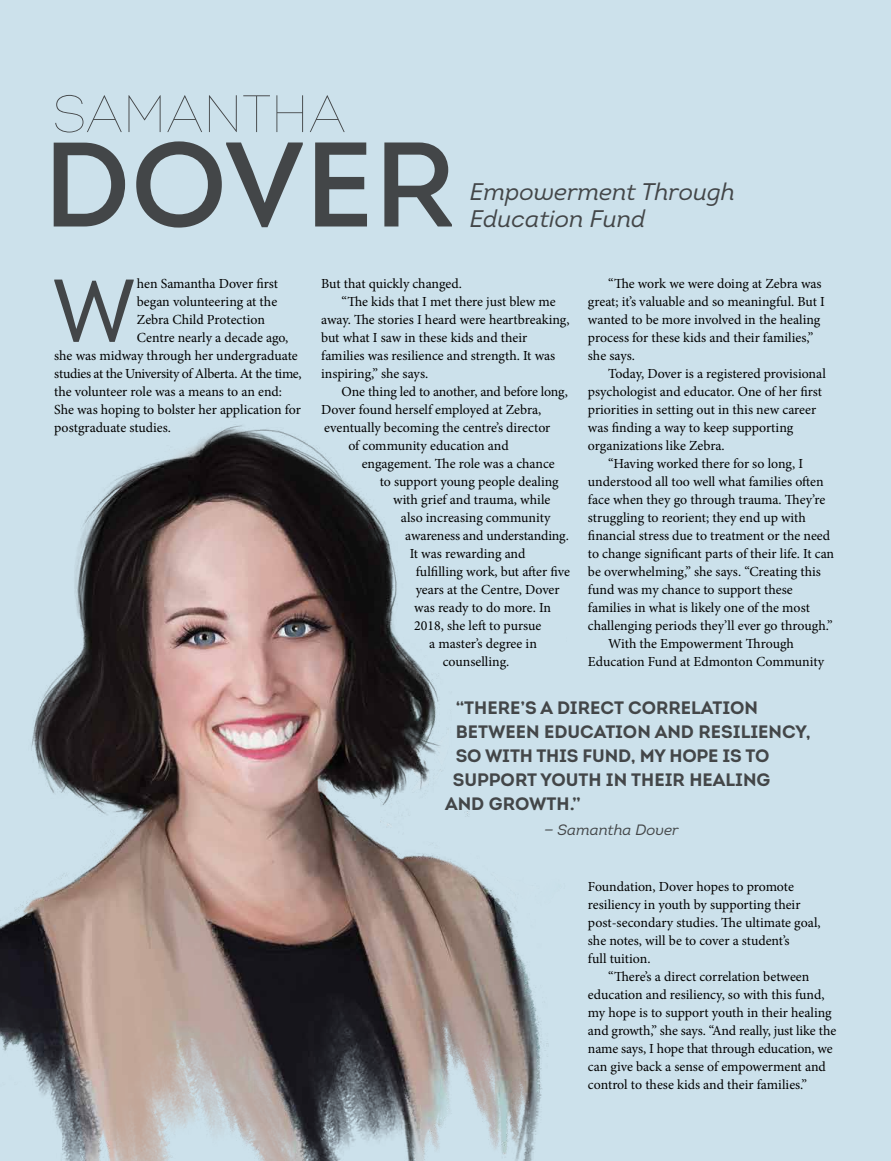
<style>
.page{position:relative;width:891px;height:1161px;background:#cce1eb}
.page>*{position:absolute;margin:0;border:0;box-sizing:border-box;transform-origin:0 0}
.t1{font:120px "Intro Semi Bold Caps";color:#434648}
.t2{font:88.5px "Intro Regular Caps";color:#434648}
.t3{font:100 52.5px "Intro";color:#434648}
.t4{font:italic 24px/27px "Intro";color:#434648}
.t5{font:18px "Intro Bold Caps";color:#434648}
.t6{font:italic 15px "Intro";color:#434648}
.t7{font:13.8px/18px "Minion Pro";letter-spacing:-.005em;color:#000}
.t8{font:13.8px "Minion Pro";letter-spacing:-.025em;color:#000}
</style>
<div class="page">
<img style="left:0;top:425px;width:548px;height:736px">
<h3 class="t3" style="left:52px;top:82px;width:295px">SAMANTHA</h3>
<h1 class="t1" style="left:43px;top:109px;width:414px">DOVER</h1>
<h3 class="t4" style="left:470px;top:178px;width:267px">Empowerment Through<br>Education Fund</h3>
<h2 class="t2" style="left:51px;top:257px;width:87px">W</h2>
<p class="t7" style="left:137px;top:275px;width:143px">hen Samantha Dover first</p>
<p class="t7" style="left:137px;top:293px;width:142px">began volunteering at the</p>
<p class="t7" style="left:137px;top:311px;width:130px">Zebra Child Protection</p>
<p class="t7" style="left:137px;top:329px;width:153px">Centre nearly a decade ago,</p>
<p class="t7" style="left:54px;top:347px;width:245px">she was midway through her undergraduate</p>
<p class="t8" style="left:54px;top:364px;width:249px">studies at the University of Alberta. At the time,</p>
<p class="t7" style="left:54px;top:383px;width:229px">the volunteer role was a means to an end:</p>
<p class="t7" style="left:54px;top:401px;width:248px">She was hoping to bolster her application for</p>
<p class="t7" style="left:54px;top:419px;width:118px">postgraduate studies.</p>
<p class="t7" style="left:588px;top:275px;width:238px;text-indent:20px">“The work we were doing at Zebra was great; it’s valuable and so meaningful. But I wanted to be more involved in the healing process for these kids and their families,” she says.</p>
<p class="t7" style="left:608px;top:365px;width:219px">Today, Dover is a registered provisional</p>
<p class="t7" style="left:588px;top:383px;width:236px">psychologist and educator. One of her first</p>
<p class="t7" style="left:588px;top:401px;width:230px">priorities in setting out in this new career</p>
<p class="t7" style="left:588px;top:419px;width:207px">was finding a way to keep supporting</p>
<p class="t7" style="left:588px;top:437px;width:138px">organizations like Zebra.</p>
<p class="t7" style="left:608px;top:455px;width:197px">“Having worked there for so long, I</p>
<p class="t7" style="left:588px;top:473px;width:237px">understood all too well what families often</p>
<p class="t7" style="left:588px;top:491px;width:239px">face when they go through trauma. They’re</p>
<p class="t7" style="left:588px;top:509px;width:219px">struggling to reorient; they end up with</p>
<p class="t7" style="left:588px;top:527px;width:244px">financial stress due to treatment or the need</p>
<p class="t7" style="left:588px;top:545px;width:248px">to change significant parts of their life. It can</p>
<p class="t7" style="left:588px;top:563px;width:235px">be overwhelming,” she says. “Creating this</p>
<p class="t7" style="left:588px;top:581px;width:206px">fund was my chance to support these</p>
<p class="t7" style="left:588px;top:599px;width:223px">families in what is likely one of the most</p>
<p class="t7" style="left:588px;top:617px;width:246px">challenging periods they’ll ever go through.”</p>
<p class="t7" style="left:608px;top:635px;width:187px">With the Empowerment Through</p>
<p class="t7" style="left:588px;top:653px;width:238px">Education Fund at Edmonton Community</p>
<p class="t7" style="left:321px;top:275px;width:142px">But that quickly changed.</p>
<p class="t7" style="left:341px;top:293px;width:216px">“The kids that I met there just blew me</p>
<p class="t7" style="left:321px;top:311px;width:250px">away. The stories I heard were heartbreaking,</p>
<p class="t7" style="left:321px;top:329px;width:208px">but what I saw in these kids and their</p>
<p class="t7" style="left:321px;top:347px;width:236px">families was resilience and strength. It was</p>
<p class="t7" style="left:321px;top:365px;width:109px">inspiring,” she says.</p>
<p class="t7" style="left:341px;top:383px;width:228px">One thing led to another, and before long,</p>
<p class="t7" style="left:321px;top:401px;width:222px">Dover found herself employed at Zebra,</p>
<p class="t7" style="left:324px;top:419px;width:228px">eventually becoming the centre’s director</p>
<p class="t7" style="left:348px;top:437px;width:162px">of community education and</p>
<p class="t7" style="left:362px;top:455px;width:195px">engagement. The role was a chance</p>
<p class="t7" style="left:380px;top:473px;width:181px">to support young people dealing</p>
<p class="t7" style="left:393px;top:491px;width:159px">with grief and trauma, while</p>
<p class="t7" style="left:401px;top:509px;width:151px">also increasing community</p>
<p class="t7" style="left:405px;top:527px;width:165px">awareness and understanding.</p>
<p class="t7" style="left:410px;top:545px;width:117px">It was rewarding and</p>
<p class="t7" style="left:416px;top:563px;width:156px">fulfilling work, but after five</p>
<p class="t7" style="left:416px;top:581px;width:145px">years at the Centre, Dover</p>
<p class="t7" style="left:414px;top:599px;width:138px">was ready to do more. In</p>
<p class="t7" style="left:414px;top:617px;width:129px">2018, she left to pursue</p>
<p class="t7" style="left:429px;top:635px;width:109px">a master’s degree in</p>
<p class="t7" style="left:443px;top:653px;width:68px">counselling.</p>
<h3 class="t5" style="left:456px;top:696px;width:304px">“THERE’S A DIRECT CORRELATION</h3>
<h3 class="t5" style="left:456px;top:720px;width:357px">BETWEEN EDUCATION AND RESILIENCY,</h3>
<h3 class="t5" style="left:456px;top:744px;width:315px">SO WITH THIS FUND, MY HOPE IS TO</h3>
<h3 class="t5" style="left:453px;top:768px;width:319px">SUPPORT YOUTH IN THEIR HEALING</h3>
<h3 class="t5" style="left:445px;top:792px;width:137px">AND GROWTH.”</h3>
<p class="t6" style="left:544px;top:821px;width:136px">— Samantha Dover</p>
<p class="t7" style="left:588px;top:878px;width:234px">Foundation, Dover hopes to promote resiliency in youth by supporting their post-secondary studies. The ultimate goal, she notes, will be to cover a student’s<br>full tuition.</p>
<p class="t7" style="left:588px;top:968px;width:250px;text-indent:20px">“There’s a direct correlation between education and resiliency, so with this fund, my hope is to support youth in their healing and growth,” she says. “And really, just like the name says, I hope that through education, we can give back a sense of empowerment and control to these kids and their families.”</p>
</div>
